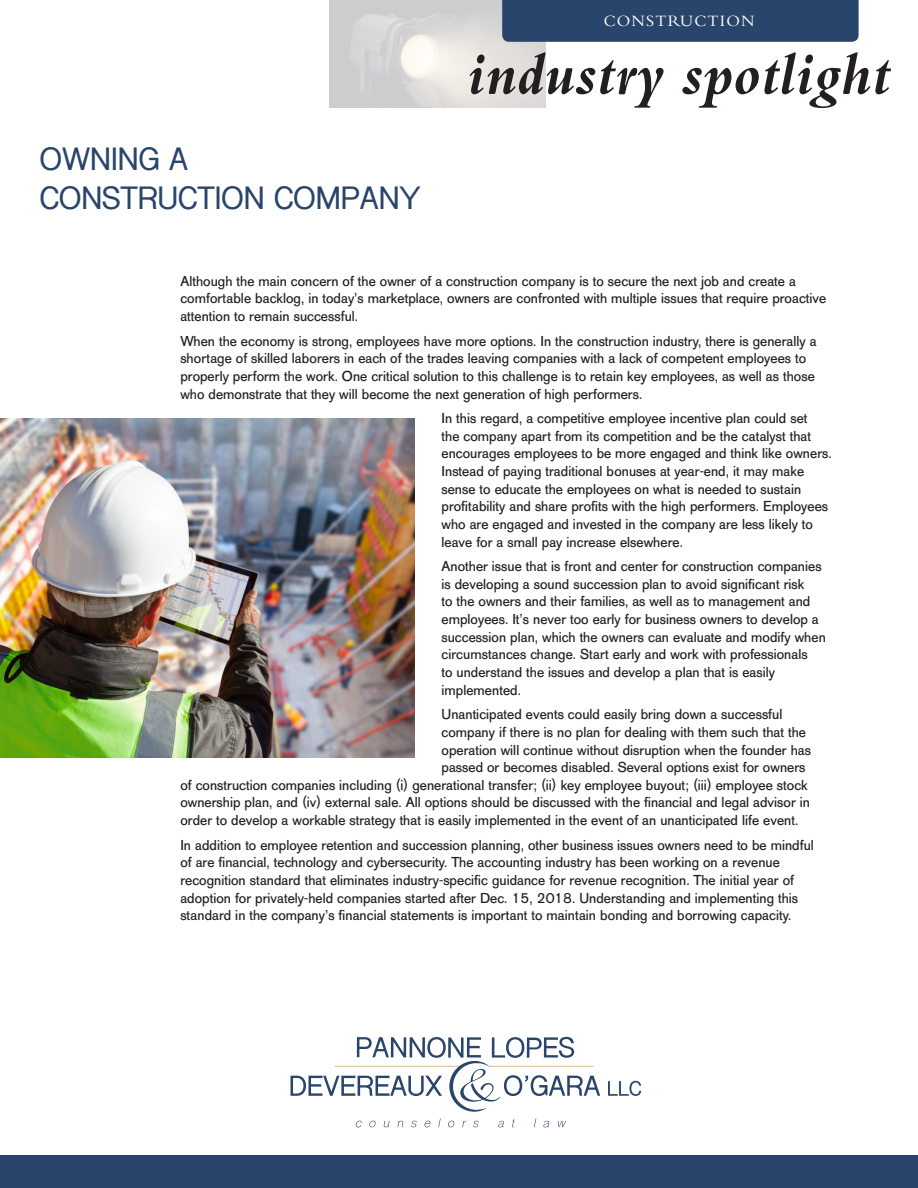
<style>
.page{position:relative;width:918px;height:1188px;background:#fff}
.page>*{position:absolute;margin:0;border:0;box-sizing:border-box;transform-origin:0 0}
.t1{font:italic 700 61.5px "Bembo";color:#231f20}
.t2{font:700 30px "Shree Dev 0714";color:#29456b}
.t3{font:16.5px "Bembo";letter-spacing:.07em;color:#fff}
.t4{font:14.25px/17.7px "AG Old Face";letter-spacing:.005em;color:#231f20}
</style>
<div class="page">
<img style="left:329px;top:0;width:216px;height:108px">
<div style="left:0;top:1156px;width:918px;height:32px;background:#29456b"></div>
<svg style="left:608px;top:1081px;width:33px;height:15px"></svg>
<svg style="left:356px;top:1121px;width:6px;height:6px"></svg>
<svg style="left:369px;top:1121px;width:7px;height:6px"></svg>
<svg style="left:384px;top:1121px;width:6px;height:6px"></svg>
<svg style="left:397px;top:1121px;width:6px;height:6px"></svg>
<svg style="left:411px;top:1121px;width:6px;height:6px"></svg>
<svg style="left:424px;top:1121px;width:7px;height:6px"></svg>
<svg style="left:438px;top:1118px;width:3px;height:9px"></svg>
<svg style="left:448px;top:1121px;width:6px;height:6px"></svg>
<svg style="left:473px;top:1121px;width:6px;height:6px"></svg>
<svg style="left:498px;top:1121px;width:6px;height:6px"></svg>
<svg style="left:512px;top:1119px;width:3px;height:8px"></svg>
<svg style="left:534px;top:1118px;width:2px;height:9px"></svg>
<svg style="left:543px;top:1121px;width:6px;height:6px"></svg>
<svg style="left:558px;top:1121px;width:8px;height:6px"></svg>
<svg style="left:291px;top:1037px;width:309px;height:75px"></svg>
<div style="left:502px;top:0;width:357px;height:42px;background:#29456b"></div>
<img style="left:0;top:418px;width:415px;height:340px">
<p class="t3" style="left:604px;top:11px;width:152px">CONSTRUCTION</p>
<p class="t2" style="left:40px;top:142px;width:150px">OWNING A</p>
<p class="t2" style="left:40px;top:181px;width:382px">CONSTRUCTION COMPANY</p>
<p class="t1" style="left:468px;top:41px;width:424px">industry spotlight</p>
<p class="t4" style="left:180px;top:272px;width:647px">Although the main concern of the owner of a construction company is to secure the next job and create a comfortable backlog, in today’s marketplace, owners are confronted with multiple issues that require proactive attention to remain successful.</p>
<p class="t4" style="left:180px;top:332px;width:638px">When the economy is strong, employees have more options. In the construction industry, there is generally a shortage of skilled laborers in each of the trades leaving companies with a lack of competent employees to properly perform the work. One critical solution to this challenge is to retain key employees, as well as those who demonstrate that they will become the next generation of high performers.</p>
<p class="t4" style="left:442px;top:410px;width:392px">In this regard, a competitive employee incentive plan could set<br>the company apart from its competition and be the catalyst that encourages employees to be more engaged and think like owners.<br>Instead of paying traditional bonuses at year-end, it may make sense to educate the employees on what is needed to sustain profitability and share profits with the high performers. Employees who are engaged and invested in the company are less likely to leave for a small pay increase elsewhere.</p>
<p class="t4" style="left:442px;top:558px;width:386px">Another issue that is front and center for construction companies is developing a sound succession plan to avoid significant risk<br>to the owners and their families, as well as to management and employees. It’s never too early for business owners to develop a succession plan, which the owners can evaluate and modify when circumstances change. Start early and work with professionals<br>to understand the issues and develop a plan that is easily implemented.</p>
<p class="t4" style="left:442px;top:706px;width:342px">Unanticipated events could easily bring down a successful</p>
<p class="t4" style="left:442px;top:723px;width:366px">company if there is no plan for dealing with them such that the</p>
<p class="t4" style="left:442px;top:741px;width:371px">operation will continue without disruption when the founder has</p>
<p class="t4" style="left:442px;top:759px;width:365px">passed or becomes disabled. Several options exist for owners</p>
<p class="t4" style="left:180px;top:776px;width:629px">of construction companies including (i) generational transfer; (ii) key employee buyout; (iii) employee stock</p>
<p class="t4" style="left:180px;top:794px;width:631px">ownership plan, and (iv) external sale. All options should be discussed with the financial and legal advisor in</p>
<p class="t4" style="left:180px;top:811px;width:619px">order to develop a workable strategy that is easily implemented in the event of an unanticipated life event.</p>
<p class="t4" style="left:180px;top:836px;width:635px">In addition to employee retention and succession planning, other business issues owners need to be mindful of are financial, technology and cybersecurity. The accounting industry has been working on a revenue recognition standard that eliminates industry-specific guidance for revenue recognition. The initial year of adoption for privately-held companies started after Dec. 15, 2018. Understanding and implementing this standard in the company’s financial statements is important to maintain bonding and borrowing capacity.</p>
</div>
